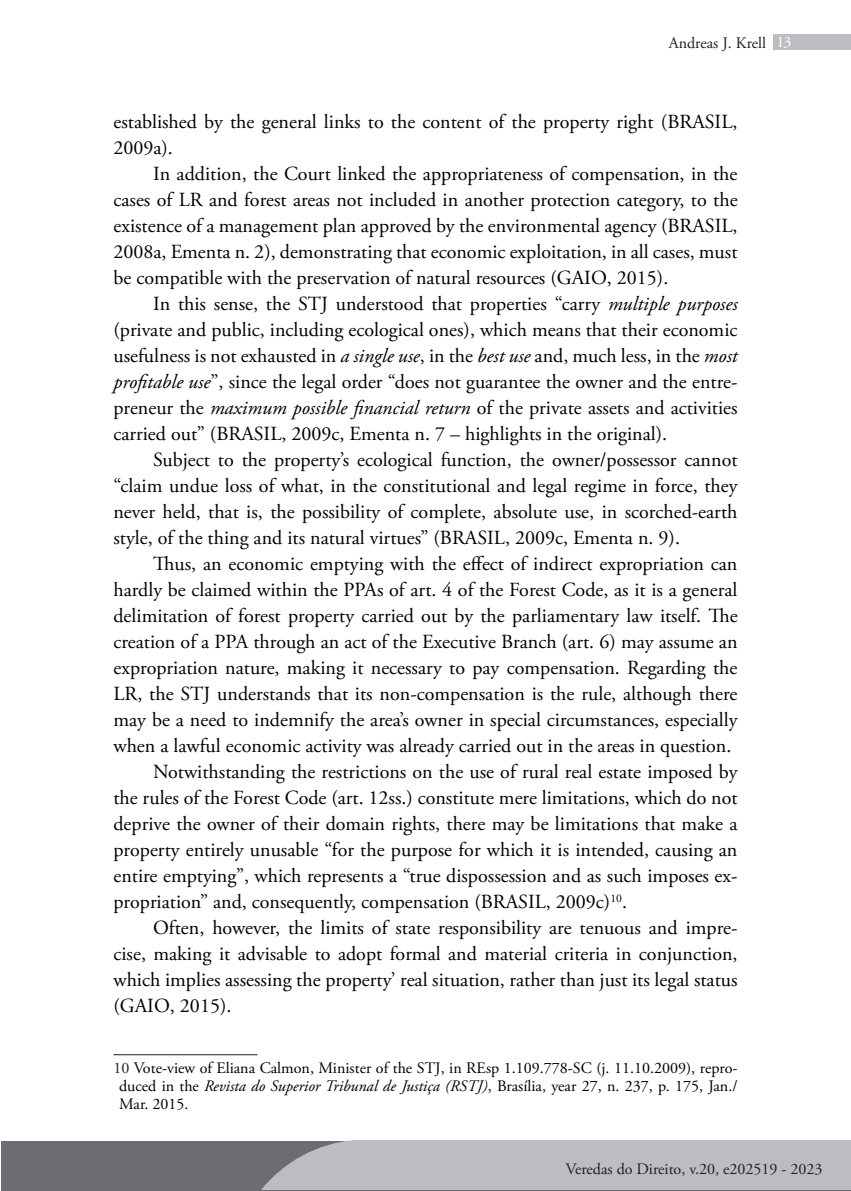
<style>
.page{position:relative;width:851px;height:1191px;background:#fff}
.page>*{position:absolute;margin:0;border:0;box-sizing:border-box;transform-origin:0 0}
.t1{font:20px/26px "Adobe Garamond Pro";color:#000001;text-align:justify}
.t2{font:16px/18px "Adobe Garamond Pro";color:#000001;text-align:justify}
.t3{font:16px "Adobe Garamond Pro";color:#231f20}
.s1{color:#fff}
.s2{font-style:italic}
.s3{color:#231f20}
</style>
<div class="page">
<div style="left:1px;top:1141px;width:849px;height:50px;background:#6c6d70"></div>
<hr style="left:0;top:1140px;width:1px;height:50px;background:#6c6d70">
<div style="left:773px;top:34px;width:77px;height:16px;background:#bcbdc0"></div>
<div style="left:261px;top:1140px;width:589px;height:50px;background:#bcbdc0"></div>
<hr style="left:113px;top:1054px;width:144px;height:1px;background:#231f20">
<p class="t3" style="left:668px;top:33px;width:124px">Andreas J. Krell <span class="s1">13</span></p>
<p class="t1" style="left:113px;top:109px;width:625px">established by the general links to the content of the property right (BRASIL,<br>2009a).</p>
<p class="t1" style="left:113px;top:161px;width:625px;text-indent:40px">In addition, the Court linked the appropriateness of compensation, in the cases of LR and forest areas not included in another protection category, to the existence of a management plan approved by the environmental agency (BRASIL, 2008a, Ementa n. 2), demonstrating that economic exploitation, in all cases, must be compatible with the preservation of natural resources (GAIO, 2015).</p>
<p class="t1" style="left:113px;top:291px;width:625px;text-indent:40px">In this sense, the STJ understood that properties “carry <span class="s2">multiple purposes </span>(private and public, including ecological ones), which means that their economic usefulness is not exhausted in <span class="s2">a single use</span>, in the <span class="s2">best use</span> and, much less, in the <span class="s2">most profitable use</span>”, since the legal order “does not guarantee the owner and the entre&shy;preneur the <span class="s2">maximum possible financial return</span> of the private assets and activities carried out” (BRASIL, 2009c, Ementa n. 7 – highlights in the original).</p>
<p class="t1" style="left:113px;top:447px;width:625px;text-indent:40px">Subject to the property’s ecological function, the owner/possessor cannot “claim undue loss of what, in the constitutional and legal regime in force, they never held, that is, the possibility of complete, absolute use, in scorched-earth style, of the thing and its natural virtues” (BRASIL, 2009c, Ementa n. 9).</p>
<p class="t1" style="left:153px;top:551px;width:585px">Thus, an economic emptying with the effect of indirect expropriation can</p>
<p class="t1" style="left:113px;top:577px;width:625px">hardly be claimed within the PPAs of art. 4 of the Forest Code, as it is a general</p>
<p class="t1" style="left:113px;top:603px;width:625px">delimitation of forest property carried out by the parliamentary law itself. The</p>
<p class="t1" style="left:113px;top:629px;width:625px">creation of a PPA through an act of the Executive Branch (art. 6) may assume an</p>
<p class="t1" style="left:113px;top:655px;width:625px">expropriation nature, making it necessary to pay compensation. Regarding the</p>
<p class="t1" style="left:113px;top:681px;width:625px">LR, the STJ understands that its non-compensation is the rule, although there</p>
<p class="t1" style="left:113px;top:707px;width:625px">may be a need to indemnify the area’s owner in special circumstances, especially</p>
<p class="t1" style="left:113px;top:733px;width:619px">when a lawful economic activity was already carried out in the areas in question.</p>
<p class="t1" style="left:153px;top:759px;width:585px">Notwithstanding the restrictions on the use of rural real estate imposed by</p>
<p class="t1" style="left:113px;top:785px;width:625px">the rules of the Forest Code (art. 12ss.) constitute mere limitations, which do not</p>
<p class="t1" style="left:113px;top:811px;width:625px">deprive the owner of their domain rights, there may be limitations that make a</p>
<p class="t1" style="left:113px;top:837px;width:625px">property entirely unusable “for the purpose for which it is intended, causing an</p>
<p class="t1" style="left:113px;top:863px;width:625px">entire emptying”, which represents a “true dispossession and as such imposes ex-</p>
<p class="t1" style="left:113px;top:889px;width:515px">propriation” and, consequently, compensation (BRASIL, 2009c)<sup>10</sup>.</p>
<p class="t1" style="left:153px;top:915px;width:585px">Often, however, the limits of state responsibility are tenuous and impre-</p>
<p class="t1" style="left:113px;top:941px;width:625px">cise, making it advisable to adopt formal and material criteria in conjunction,</p>
<p class="t1" style="left:113px;top:967px;width:625px">which implies assessing the property’ real situation, rather than just its legal status</p>
<p class="t1" style="left:113px;top:993px;width:119px">(GAIO, 2015).</p>
<p class="t2" style="left:119px;top:1059px;width:620px;text-indent:-6px"><span class="s3">10</span> Vote-view of Eliana Calmon, Minister of the STJ, in REsp 1.109.778-SC (j. 11.10.2009), repro&shy;duced in the <span class="s2">Revista do Superior Tribunal de Justiça (RSTJ)</span>, Brasília, year 27, n. 237, p. 175, Jan./ Mar. 2015.</p>
<p class="t3" style="left:565px;top:1159px;width:258px">Veredas do Direito, v.20, e202519 - 2023</p>
</div>
